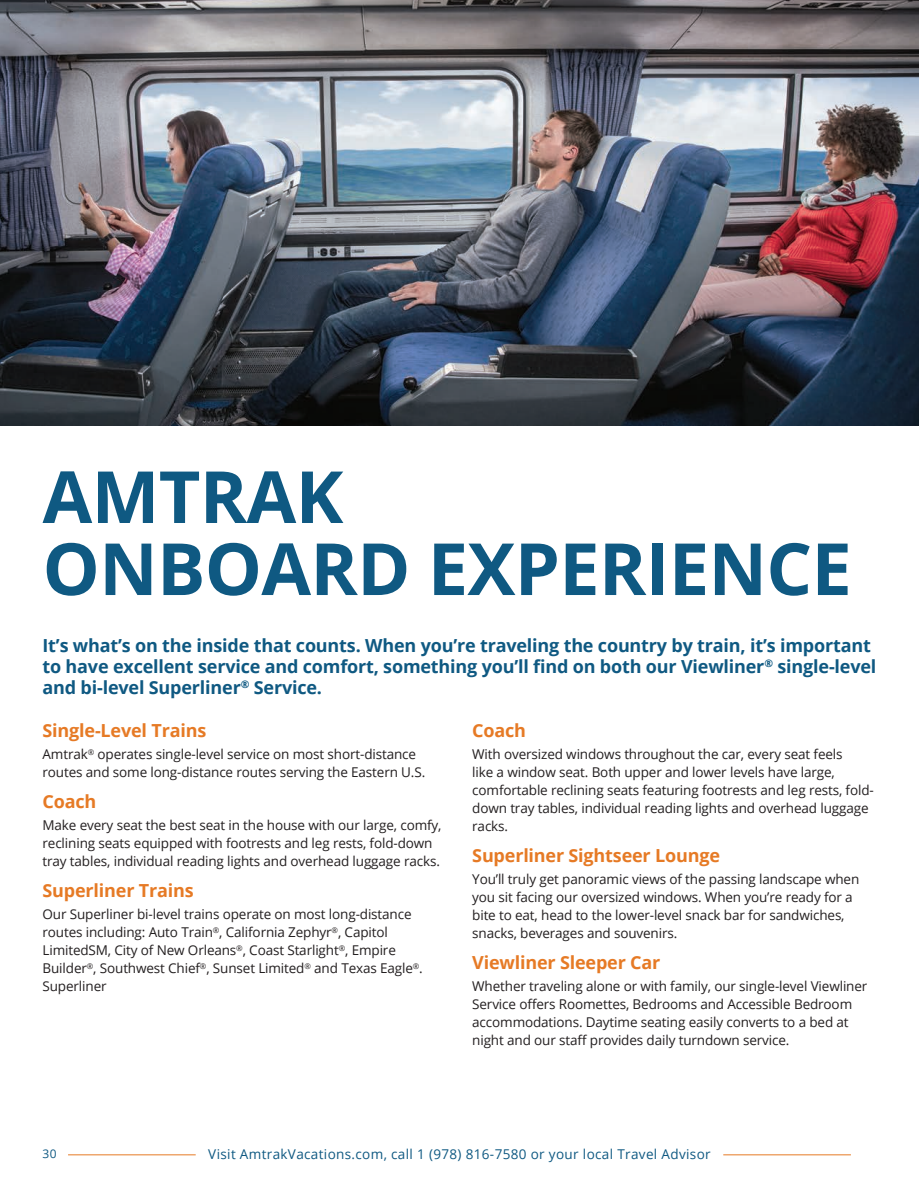
<style>
.page{position:relative;width:919px;height:1191px;background:#fff}
.page>*{position:absolute;margin:0;border:0;box-sizing:border-box;transform-origin:0 0}
.t1{font:700 72px/72px "Open Sans";letter-spacing:-.01em;color:#0f5982}
.AV_ONBOARD_INTRO{font:700 18px/21px "Open Sans";letter-spacing:-.01em;color:#0f5982}
.MAIN_COPY_INTRO_HEAD{font:700 18px "Open Sans";letter-spacing:-.01em;color:#e67a25}
.MAIN_COPY_INTRO_BLAC{font:13.5px/18px "Open Sans";letter-spacing:-.01em;color:#231f20}
.t2{font:13.5px "Open Sans";letter-spacing:.025em;color:#0f5982}
.t3{font:12px "Open Sans";color:#0f5982}
</style>
<div class="page">
<hr style="left:68px;top:1154px;width:128px;height:1px;background:#e67a25">
<hr style="left:723px;top:1154px;width:127px;height:1px;background:#e67a25">
<img style="left:0;top:0;width:918px;height:425px">
<p class="t1" style="left:43px;top:459px;width:810px">AMTRAK<br>ONBOARD EXPERIENCE</p>
<p class="AV_ONBOARD_INTRO" style="left:43px;top:634px;width:835px">It’s what’s on the inside that counts. When you’re traveling the country by train, it’s important to have excellent service and comfort, something you’ll find on both our Viewliner<sup>®</sup> single-level and bi-level Superliner<sup>®</sup> Service.</p>
<p class="MAIN_COPY_INTRO_HEAD" style="left:43px;top:717px;width:165px">Single-Level Trains</p>
<p class="MAIN_COPY_INTRO_BLAC" style="left:43px;top:745px;width:384px">Amtrak<sup>®</sup> operates single-level service on most short-distance routes and some long-distance routes serving the Eastern U.S.</p>
<p class="MAIN_COPY_INTRO_HEAD" style="left:43px;top:788px;width:55px">Coach</p>
<p class="MAIN_COPY_INTRO_BLAC" style="left:43px;top:816px;width:400px">Make every seat the best seat in the house with our large, comfy, reclining seats equipped with footrests and leg rests, fold-down tray tables, individual reading lights and overhead luggage racks.</p>
<p class="MAIN_COPY_INTRO_HEAD" style="left:43px;top:877px;width:153px">Superliner Trains</p>
<p class="MAIN_COPY_INTRO_BLAC" style="left:43px;top:905px;width:382px">Our Superliner bi-level trains operate on most long-distance routes including: Auto Train<sup>®</sup>, California Zephyr<sup>®</sup>, Capitol LimitedSM, City of New Orleans<sup>®</sup>, Coast Starlight<sup>®</sup>, Empire Builder<sup>®</sup>, Southwest Chief<sup>®</sup>, Sunset Limited<sup>®</sup> and Texas Eagle<sup>®</sup>.<br>Superliner</p>
<h2 class="MAIN_COPY_INTRO_HEAD" style="left:472px;top:717px;width:55px">Coach</h2>
<p class="MAIN_COPY_INTRO_BLAC" style="left:472px;top:745px;width:403px">With oversized windows throughout the car, every seat feels<br>like a window seat. Both upper and lower levels have large, comfortable reclining seats featuring footrests and leg rests, fold&shy;down tray tables, individual reading lights and overhead luggage racks.</p>
<h2 class="MAIN_COPY_INTRO_HEAD" style="left:472px;top:842px;width:249px">Superliner Sightseer Lounge</h2>
<p class="MAIN_COPY_INTRO_BLAC" style="left:472px;top:870px;width:388px">You’ll truly get panoramic views of the passing landscape when you sit facing our oversized windows. When you’re ready for a bite to eat, head to the lower-level snack bar for sandwiches, snacks, beverages and souvenirs.</p>
<h2 class="MAIN_COPY_INTRO_HEAD" style="left:472px;top:949px;width:190px">Viewliner Sleeper Car</h2>
<p class="MAIN_COPY_INTRO_BLAC" style="left:472px;top:977px;width:396px">Whether traveling alone or with family, our single-level Viewliner Service offers Roomettes, Bedrooms and Accessible Bedroom accommodations. Daytime seating easily converts to a bed at night and our staff provides daily turndown service.</p>
<p class="t3" style="left:43px;top:1145px;width:15px">30</p>
<p class="t2" style="left:208px;top:1144px;width:504px">Visit AmtrakVacations.com, call 1 (978) 816-7580 or your local Travel Advisor</p>
</div>
